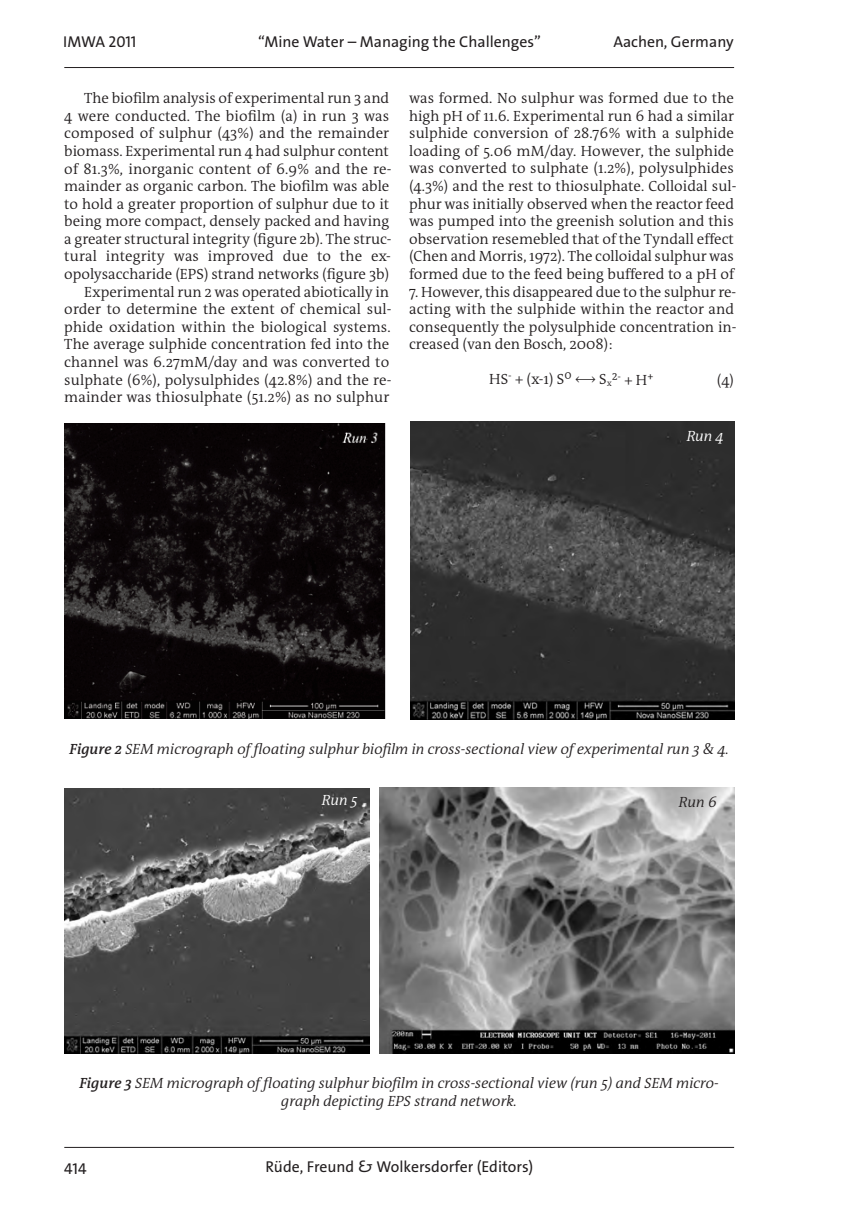
<style>
.page{position:relative;width:843px;height:1215px;background:#fff}
.page>*{position:absolute;margin:0;border:0;box-sizing:border-box;transform-origin:0 0}
.t1{font:15.75px "The Sans LP5 Plain";color:#231f20}
.t2{font:300 14.88px/17.5px "The Antiqua B W4";color:#231f20}
.t3{font:italic 300 14.88px/17.5px "The Antiqua B W4";color:#231f20;text-align:center}
.t4{font:italic 300 14.88px "The Antiqua B W4";letter-spacing:-.01em;color:#fff}
.s1{font-size:8.75px}
.s2{font-family:"The Antiqua B W6";font-weight:600}
</style>
<div class="page">
<hr style="left:64px;top:67px;width:670px;height:1px;background:#231f20">
<hr style="left:64px;top:1147px;width:670px;height:1px;background:#231f20">
<img style="left:64px;top:423px;width:322px;height:296px">
<img style="left:410px;top:422px;width:324px;height:298px">
<img style="left:379px;top:788px;width:355px;height:266px">
<img style="left:64px;top:788px;width:306px;height:266px">
<p class="t1" style="left:63px;top:36px;width:75px">IMWA 2011</p>
<p class="t1" style="left:258px;top:36px;width:284px">“Mine Water – Managing the Challenges”</p>
<p class="t1" style="left:613px;top:36px;width:122px">Aachen, Germany</p>
<p class="t2" style="left:64px;top:90px;width:329px;text-align:right">The biofilm analysis of experimental run 3 and<br>4 were conducted. The biofilm (a) in run 3 was composed of sulphur (43%) and the remainder biomass. Experimental run 4 had sulphur content of 81.3%, inorganic content of 6.9% and the re&shy;mainder as organic carbon. The biofilm was able to hold a greater proportion of sulphur due to it being more compact, densely packed and having a greater structural integrity (figure 2b). The struc&shy;tural integrity was improved due to the ex&shy;opolysaccharide (EPS) strand networks (figure 3b)<br>Experimental run 2 was operated abiotically in order to determine the extent of chemical sul&shy;phide oxidation within the biological systems.<br>The average sulphide concentration fed into the channel was 6.27mM/day and was converted to sulphate (6%), polysulphides (42.8%) and the re&shy;mainder was thiosulphate (51.2%) as no sulphur</p>
<p class="t2" style="left:409px;top:90px;width:329px">was formed. No sulphur was formed due to the high pH of 11.6. Experimental run 6 had a similar sulphide conversion of 28.76% with a sulphide loading of 5.06 mM/day. However, the sulphide was converted to sulphate (1.2%), polysulphides (4.3%) and the rest to thiosulphate. Colloidal sul&shy;phur was initially observed when the reactor feed was pumped into the greenish solution and this observation resemebled that of the Tyndall effect (Chen and Morris, 1972). The colloidal sulphur was formed due to the feed being buffered to a pH of</p>
<p class="t2" style="left:409px;top:284px;width:329px">7. However, this disappeared due to the sulphur re&shy;acting with the sulphide within the reactor and consequently the polysulphide concentration in&shy;creased (van den Bosch, 2008):</p>
<p class="t2" style="left:489px;top:372px;width:166px">HS- + (x-1) S⁰ ↔ S<span class="s1">x</span>²- + H⁺</p>
<p class="t2" style="left:717px;top:372px;width:19px">(4)</p>
<p class="t4" style="left:687px;top:429px;width:39px">Run 4</p>
<p class="t3" style="left:70px;top:741px;width:661px"><span class="s2">Figure 2</span> SEM micrograph of floating sulphur biofilm in cross-sectional view of experimental run 3 &amp; 4.</p>
<p class="t4" style="left:322px;top:793px;width:38px">Run 5</p>
<p class="t3" style="left:679px;top:795px;width:39px">Run 6</p>
<p class="t3" style="left:79px;top:1075px;width:641px"><span class="s2">Figure 3</span> SEM micrograph of floating sulphur biofilm in cross-sectional view (run 5) and SEM micro&shy;graph depicting EPS strand network.</p>
<p class="t1" style="left:64px;top:1162px;width:24px">414</p>
<p class="t1" style="left:266px;top:1160px;width:269px">Rüde, Freund &amp; Wolkersdorfer (Editors)</p>
</div>
